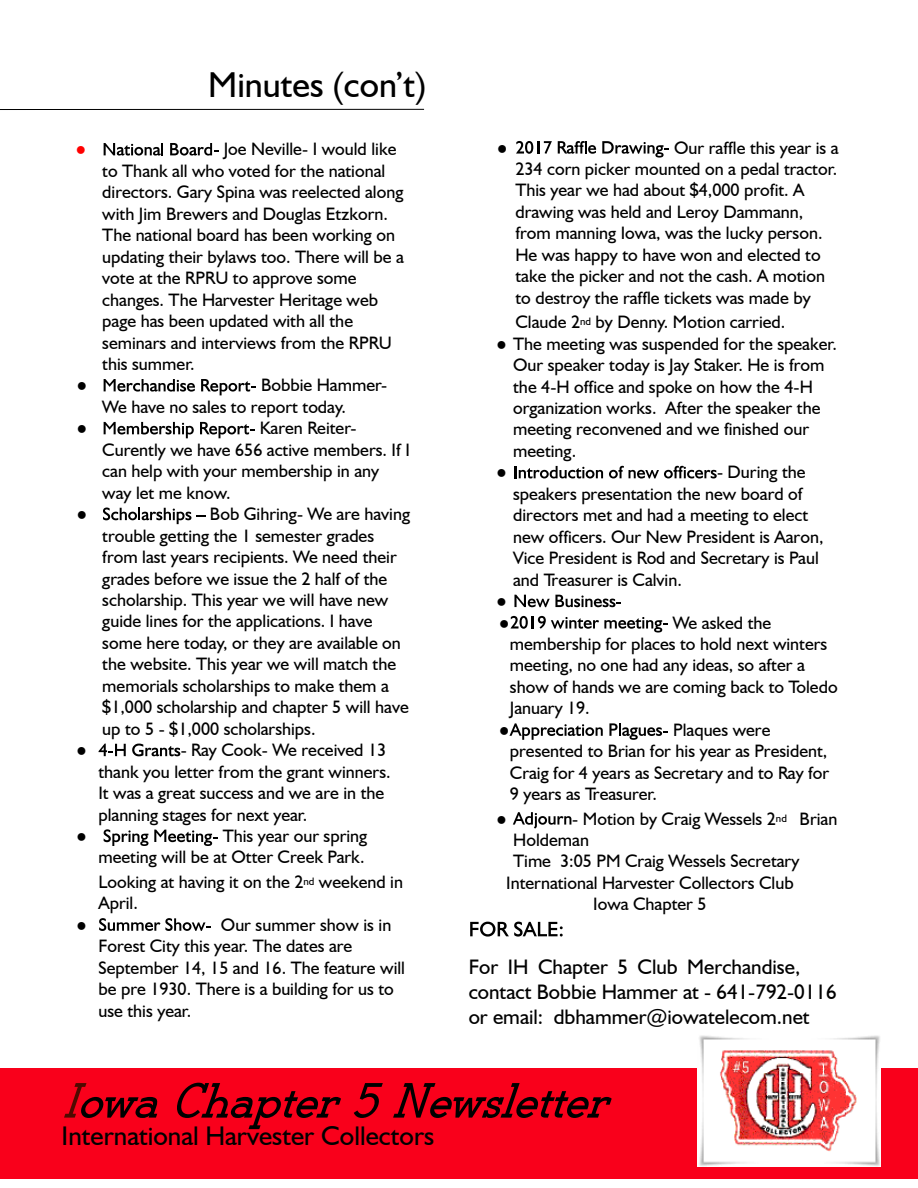
<style>
.page{position:relative;width:918px;height:1188px;background:#fff}
.page>*{position:absolute;margin:0;border:0;box-sizing:border-box;transform-origin:0 0}
.t1{font:36px "Humanist 521 BT";color:#000}
.t2{font:27px "Humanist 521 BT";color:#000}
.t3{font:21px/25px "Humanist 521 BT";color:#000}
.t4{font:18px/21.5px "Humanist 521 BT";color:#000}
.t5{font:18px "Times New Roman";color:#000}
.t6{font:700 18px/21.5px "Times New Roman";color:#000}
.t7{font:18px "Times New Roman";color:#f00}
.s1{font-family:"Times New Roman"}
</style>
<div class="page">
<div style="left:0;top:1069px;width:918px;height:110px;background:#f9001b"></div>
<img style="left:698px;top:1035px;width:182px;height:132px">
<svg style="left:64px;top:1083px;width:94px;height:35px"></svg>
<svg style="left:177px;top:1083px;width:164px;height:46px"></svg>
<svg style="left:354px;top:1083px;width:29px;height:35px"></svg>
<svg style="left:393px;top:1083px;width:219px;height:35px"></svg>
<svg style="left:104px;top:143px;width:59px;height:13px"></svg>
<svg style="left:170px;top:143px;width:49px;height:13px"></svg>
<svg style="left:104px;top:379px;width:91px;height:13px"></svg>
<svg style="left:201px;top:379px;width:55px;height:16px"></svg>
<svg style="left:104px;top:422px;width:90px;height:16px"></svg>
<svg style="left:200px;top:422px;width:55px;height:16px"></svg>
<svg style="left:103px;top:508px;width:103px;height:16px"></svg>
<svg style="left:99px;top:744px;width:27px;height:12px"></svg>
<svg style="left:132px;top:744px;width:48px;height:12px"></svg>
<svg style="left:104px;top:829px;width:44px;height:17px"></svg>
<svg style="left:154px;top:830px;width:64px;height:16px"></svg>
<svg style="left:99px;top:918px;width:112px;height:13px"></svg>
<svg style="left:516px;top:141px;width:36px;height:13px"></svg>
<svg style="left:558px;top:141px;width:38px;height:13px"></svg>
<svg style="left:602px;top:141px;width:67px;height:17px"></svg>
<svg style="left:515px;top:466px;width:88px;height:12px"></svg>
<svg style="left:609px;top:466px;width:108px;height:13px"></svg>
<svg style="left:514px;top:595px;width:107px;height:12px"></svg>
<svg style="left:511px;top:616px;width:157px;height:17px"></svg>
<svg style="left:510px;top:723px;width:93px;height:17px"></svg>
<svg style="left:609px;top:723px;width:59px;height:17px"></svg>
<svg style="left:513px;top:812px;width:58px;height:17px"></svg>
<hr style="left:0;top:109px;width:424px;height:1px;background:#000">
<svg style="left:470px;top:922px;width:93px;height:15px"></svg>
<h1 class="t1" style="left:208px;top:69px;width:220px">Minutes (con’t)</h1>
<p class="t7" style="left:75px;top:143px;width:12px">●</p>
<p class="t4" style="left:102px;top:140px;width:303px;text-indent:121px">Joe Neville- I would like to Thank all who voted for the national directors. Gary Spina was reelected along with Jim Brewers and Douglas Etzkorn.<br>The national board has been working on updating their bylaws too. There will be a vote at the RPRU to approve some changes. The Harvester Heritage web page has been updated with all the seminars and interviews from the RPRU this summer.</p>
<p class="t5" style="left:77px;top:379px;width:12px">●</p>
<p class="t4" style="left:102px;top:376px;width:287px;text-indent:159px">Bobbie Hammer-<br>We have no sales to report today.</p>
<p class="t5" style="left:77px;top:422px;width:12px">●</p>
<p class="t4" style="left:102px;top:419px;width:309px;text-indent:158px">Karen Reiter-<br>Curently we have 656 active members. If I can help with your membership in any way let me know.</p>
<p class="t5" style="left:76px;top:508px;width:12px">●</p>
<p class="t4" style="left:102px;top:505px;width:309px;text-indent:108px">Bob Gihring- We are having trouble getting the 1 semester grades from last years recipients. We need their grades before we issue the 2 half of the scholarship. This year we will have new guide lines for the applications. I have some here today, or they are available on the website. This year we will match the memorials scholarships to make them a $1,000 scholarship and chapter 5 will have up to 5 - $1,000 scholarships.</p>
<p class="t5" style="left:76px;top:744px;width:12px">●</p>
<p class="t4" style="left:98px;top:741px;width:294px;text-indent:82px">- Ray Cook- We received 13 thank you letter from the grant winners.<br>It was a great success and we are in the planning stages for next year.</p>
<p class="t6" style="left:76px;top:827px;width:12px">●</p>
<p class="t4" style="left:98px;top:827px;width:270px;text-align:right">This year our spring<br>meeting will be at Otter Creek Park.</p>
<p class="t4" style="left:98px;top:872px;width:306px">Looking at having it on the 2<sup>nd</sup> weekend in<br>April.</p>
<p class="t5" style="left:76px;top:918px;width:12px">●</p>
<p class="t4" style="left:98px;top:915px;width:308px;text-indent:122px">Our summer show is in<br>Forest City this year. The dates are<br>September 14, 15 and 16. The feature will be pre 1930. There is a building for us to use this year.</p>
<p class="t5" style="left:497px;top:141px;width:12px">●</p>
<p class="t4" style="left:515px;top:138px;width:325px;text-indent:159px">Our raffle this year is a 234 corn picker mounted on a pedal tractor.<br>This year we had about $4,000 profit. A drawing was held and Leroy Dammann, from manning Iowa, was the lucky person.<br>He was happy to have won and elected to take the picker and not the cash. A motion to destroy the raffle tickets was made by</p>
<p class="t4" style="left:515px;top:313px;width:272px">Claude 2<sup>nd</sup> by Denny. Motion carried.</p>
<p class="t4" style="left:513px;top:334px;width:325px;text-indent:-17px"><span class="s1">●</span> The meeting was suspended for the speaker.<br>Our speaker today is Jay Staker. He is from the 4-H office and spoke on how the 4-H organization works. After the speaker the meeting reconvened and we finished our meeting.</p>
<p class="t5" style="left:496px;top:466px;width:12px">●</p>
<p class="t4" style="left:513px;top:463px;width:312px;text-indent:204px">- During the speakers presentation the new board of directors met and had a meeting to elect new officers. Our New President is Aaron, Vice President is Rod and Secretary is Paul and Treasurer is Calvin.</p>
<p class="t6" style="left:496px;top:592px;width:15px">● ●</p>
<p class="t4" style="left:510px;top:613px;width:329px;text-indent:163px">We asked the membership for places to hold next winters meeting, no one had any ideas, so after a show of hands we are coming back to Toledo<br>January 19.</p>
<p class="t5" style="left:499px;top:723px;width:12px">●</p>
<p class="t4" style="left:510px;top:720px;width:321px;text-indent:163px">Plaques were presented to Brian for his year as President,<br>Craig for 4 years as Secretary and to Ray for<br>9 years as Treasurer.</p>
<p class="t5" style="left:496px;top:812px;width:12px">●</p>
<p class="t4" style="left:572px;top:809px;width:267px">- Motion by Craig Wessels 2<sup>nd</sup> Brian</p>
<p class="t4" style="left:513px;top:831px;width:77px">Holdeman</p>
<p class="t4" style="left:513px;top:852px;width:288px">Time 3:05 PM Craig Wessels Secretary</p>
<p class="t4" style="left:506px;top:874px;width:289px">International Harvester Collectors Club</p>
<p class="t4" style="left:593px;top:895px;width:115px">Iowa Chapter 5</p>
<p class="t3" style="left:469px;top:956px;width:369px">For IH Chapter 5 Club Merchandise, contact Bobbie Hammer at - 641-792-0116 or email: dbhammer@iowatelecom.net</p>
<h2 class="t2" style="left:62px;top:1124px;width:374px">International Harvester Collectors</h2>
</div>
